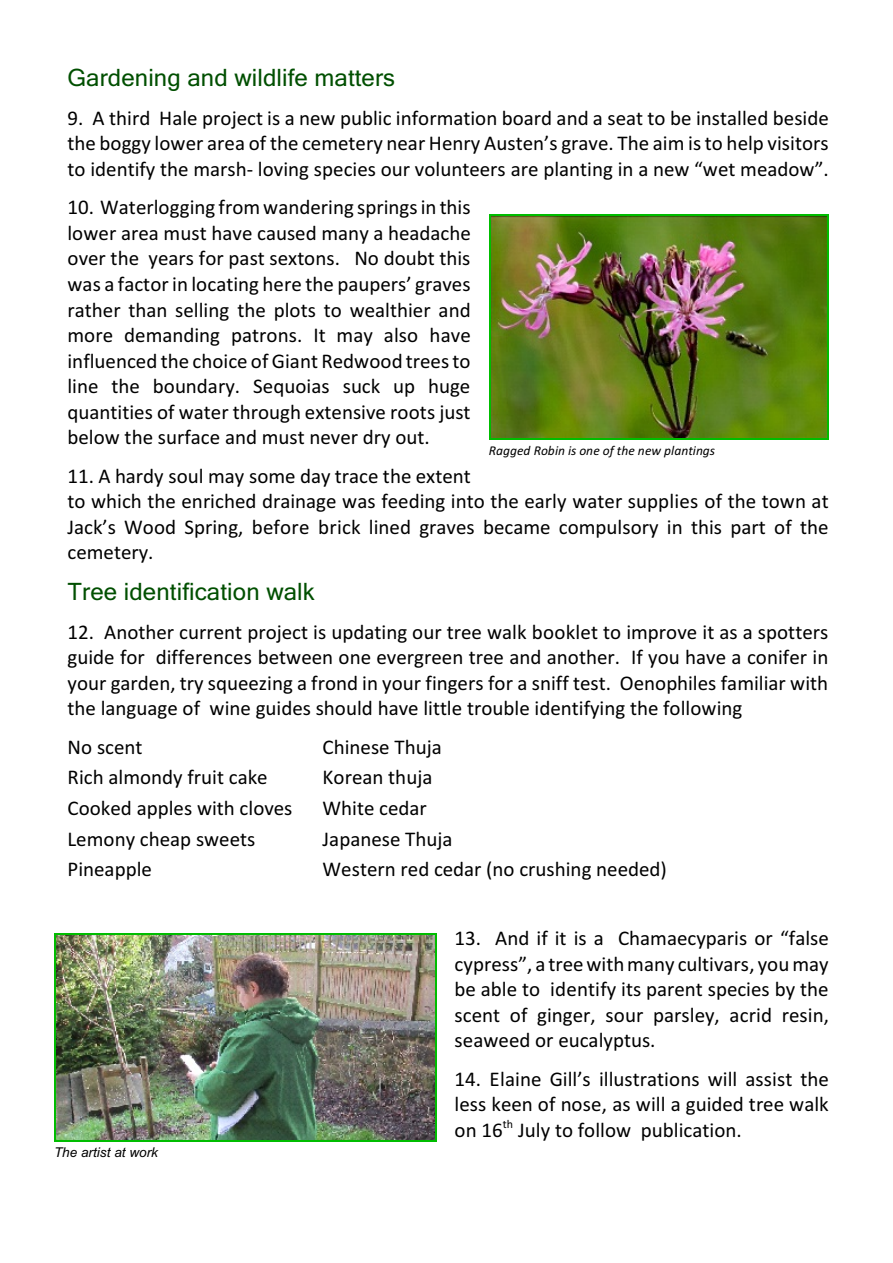
<style>
.page{position:relative;width:893px;height:1263px;background:#fff}
.page>*{position:absolute;margin:0;border:0;box-sizing:border-box;transform-origin:0 0}
.t1{font:24px "Microsoft Sans Serif";letter-spacing:.01em;color:#004f00}
.t2{font:21px/25.5px "Calibri";color:#000;text-align:justify}
.t3{font:italic 13.5px "Calibri";color:#000}
.t4{font:italic 13.5px "Arial";color:#000}
</style>
<div class="page">
<img style="left:490px;top:216px;width:337px;height:223px">
<hr style="left:489px;top:215px;width:1px;height:225px;background:#00bd00">
<hr style="left:827px;top:215px;width:2px;height:225px;background:#00bd00">
<hr style="left:489px;top:215px;width:340px;height:1px;background:#00bd00">
<hr style="left:489px;top:439px;width:340px;height:1px;background:#00bd00">
<img style="left:55px;top:935px;width:380px;height:206px">
<hr style="left:54px;top:933px;width:1px;height:209px;background:#00bd00">
<hr style="left:435px;top:933px;width:1px;height:209px;background:#00bd00">
<hr style="left:54px;top:933px;width:382px;height:2px;background:#00bd00">
<hr style="left:54px;top:1141px;width:382px;height:1px;background:#00bd00">
<p class="t1" style="left:68px;top:68px;width:329px">Gardening and wildlife matters</p>
<p class="t2" style="left:68px;top:107px;width:763px">9. A third Hale project is a new public information board and a seat to be installed beside the boggy lower area of the cemetery near Henry Austen’s grave. The aim is to help visitors to identify the marsh- loving species our volunteers are planting in a new “wet meadow”.</p>
<p class="t2" style="left:68px;top:196px;width:405px">10. Waterlogging fromwandering springsin this lower area must have caused many a headache over the years for past sextons. No doubt this was a factor in locating here the paupers’ graves rather than selling the plots to wealthier and more demanding patrons. It may also have influenced the choice of Giant Redwood trees to line the boundary. Sequoias suck up huge quantities of water through extensive roots just below the surface and must never dry out.</p>
<p class="t2" style="left:68px;top:465px;width:763px;text-align:left">11. A hardy soul may some day trace the extent<br>to which the enriched drainage was feeding into the early water supplies of the town at Jack’s Wood Spring, before brick lined graves became compulsory in this part of the cemetery.</p>
<p class="t1" style="left:68px;top:582px;width:249px">Tree identification walk</p>
<p class="t2" style="left:68px;top:621px;width:762px">12. Another current project is updating our tree walk booklet to improve it as a spotters guide for differences between one evergreen tree and another. If you have a conifer in your garden, try squeezing a frond in your fingers for a sniff test. Oenophiles familiar with the language of wine guides should have little trouble identifying the following</p>
<p class="t2" style="left:68px;top:736px;width:77px">No scent</p>
<p class="t2" style="left:323px;top:736px;width:121px">Chinese Thuja</p>
<p class="t2" style="left:68px;top:766px;width:202px">Rich almondy fruit cake</p>
<p class="t2" style="left:323px;top:766px;width:111px">Korean thuja</p>
<p class="t2" style="left:68px;top:797px;width:226px">Cooked apples with cloves</p>
<p class="t2" style="left:322px;top:797px;width:106px">White cedar</p>
<p class="t2" style="left:68px;top:827px;width:189px">Lemony cheap sweets</p>
<p class="t2" style="left:323px;top:827px;width:131px">Japanese Thuja</p>
<p class="t2" style="left:68px;top:858px;width:86px">Pineapple</p>
<p class="t2" style="left:323px;top:858px;width:346px">Western red cedar (no crushing needed)</p>
<p class="t3" style="left:489px;top:445px;width:228px">Ragged Robin is one of the new plantings</p>
<p class="t4" style="left:54px;top:1146px;width:105px">The artist at work</p>
<p class="t2" style="left:455px;top:927px;width:376px">13. And if it is a Chamaecyparis or “false cypress”, a tree with many cultivars, you may be able to identify its parent species by the scent of ginger, sour parsley, acrid resin, seaweed or eucalyptus.</p>
<p class="t2" style="left:455px;top:1068px;width:376px">14. Elaine Gill’s illustrations will assist the less keen of nose, as will a guided tree walk on 16<sup>th</sup> July to follow publication.</p>
</div>
